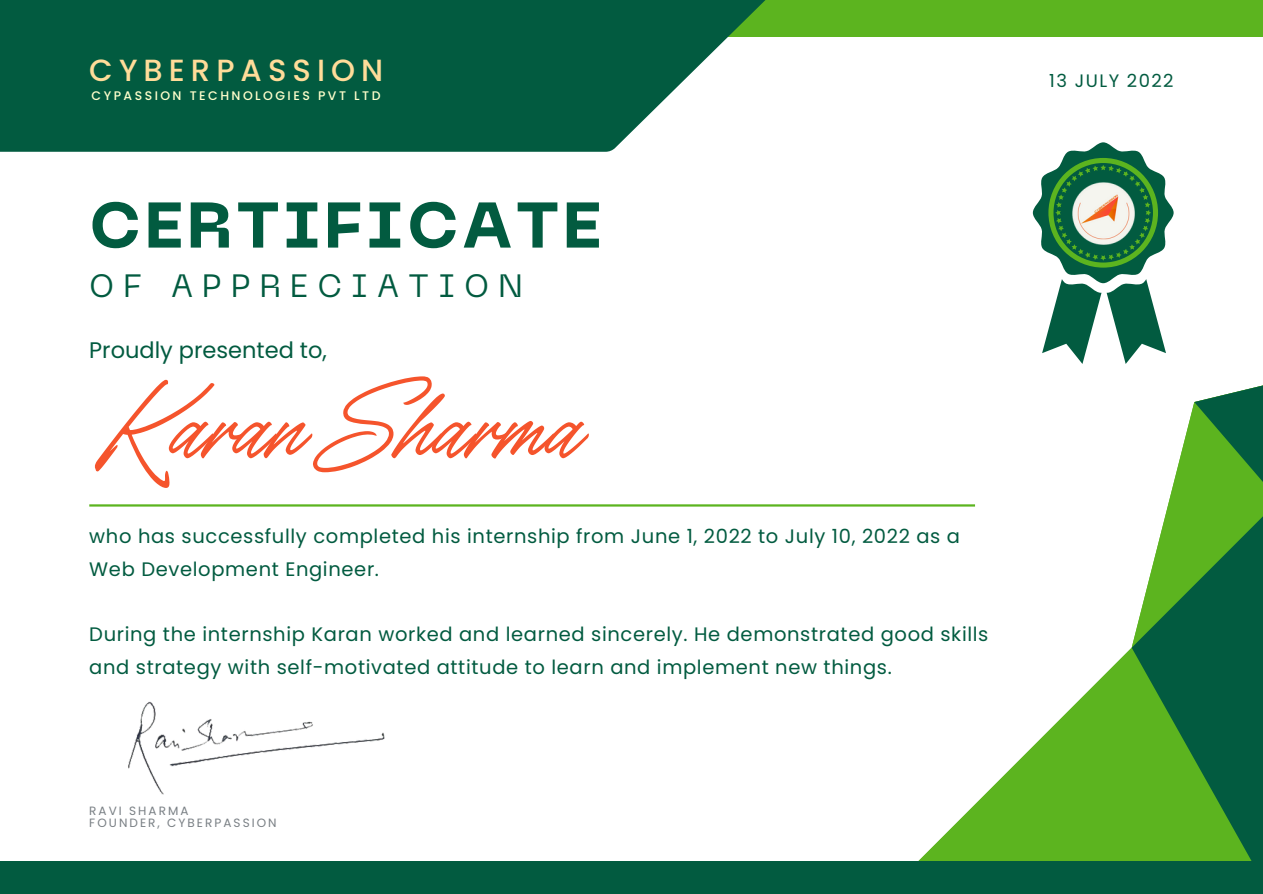
<style>
.page{position:relative;width:1263px;height:894px;background:#fff}
.page>*{position:absolute;margin:0;border:0;box-sizing:border-box;transform-origin:0 0}
.t1{font:79.8px "TY Script";letter-spacing:.015em;color:#f5542c}
.t2{font:800 64.05px "PP Neue Machina";letter-spacing:.055em;color:#025b40}
.t3{font:32.1px "PP Neue Machina";letter-spacing:.28em;color:#025b40}
.t4{font:500 30.6px "Poppins";letter-spacing:.2em;color:#ffdc99}
.t5{font:22.5px "Poppins";color:#025b40}
.t6{font:19.5px/32.7px "Poppins";letter-spacing:.035em;color:#025b40}
.t7{font:18px "Poppins";letter-spacing:.08em;color:#025b40}
.t8{font:500 12.45px "Poppins";letter-spacing:.2em;color:#ffc}
.t9{font:12px "Poppins";letter-spacing:.17em;color:#797f84}
</style>
<div class="page">
<div style="left:0;top:0;width:1263px;height:37px;background:#5cb41f"></div>
<svg style="left:0;top:0;width:765px;height:152px;background:#1a6b52"></svg>
<svg style="left:1169px;top:385px;width:94px;height:115px"></svg>
<svg style="left:918px;top:647px;width:214px;height:214px"></svg>
<svg style="left:1132px;top:500px;width:131px;height:361px;background:#388b3c"></svg>
<div style="left:0;top:861px;width:1263px;height:32px;background:#025b40"></div>
<hr style="left:89px;top:504px;width:886px;height:2px;background:#5cb41f">
<img style="left:128px;top:701px;width:257px;height:94px">
<svg style="left:1033px;top:142px;width:140px;height:222px"></svg>
<img style="left:1069px;top:179px;width:69px;height:69px">
<h5 class="t4" style="left:89px;top:49px;width:296px">CYBERPASSION</h5>
<p class="t8" style="left:92px;top:86px;width:290px">CYPASSION TECHNOLOGIES PVT LTD</p>
<h2 class="t2" style="left:89px;top:200px;width:514px">CERTIFICATE</h2>
<h4 class="t3" style="left:89px;top:273px;width:435px">OF APPRECIATION</h4>
<p class="t5" style="left:89px;top:334px;width:239px">Proudly presented to,</p>
<h1 class="t1" style="left:89px;top:379px;width:491px">Karan Sharma</h1>
<p class="t6" style="left:89px;top:520px;width:872px">who has successfully completed his internship from June 1, 2022 to July 10, 2022 as a<br>Web Development Engineer.</p>
<h6 class="t6" style="left:89px;top:617px;width:901px">During the internship Karan worked and learned sincerely. He demonstrated good skills and strategy with self-motivated attitude to learn and implement new things.</h6>
<p class="t9" style="left:89px;top:801px;width:101px">RAVI SHARMA</p>
<p class="t9" style="left:89px;top:813px;width:189px">FOUNDER, CYBERPASSION</p>
<p class="t7" style="left:1049px;top:68px;width:126px">13 JULY 2022</p>
</div>
